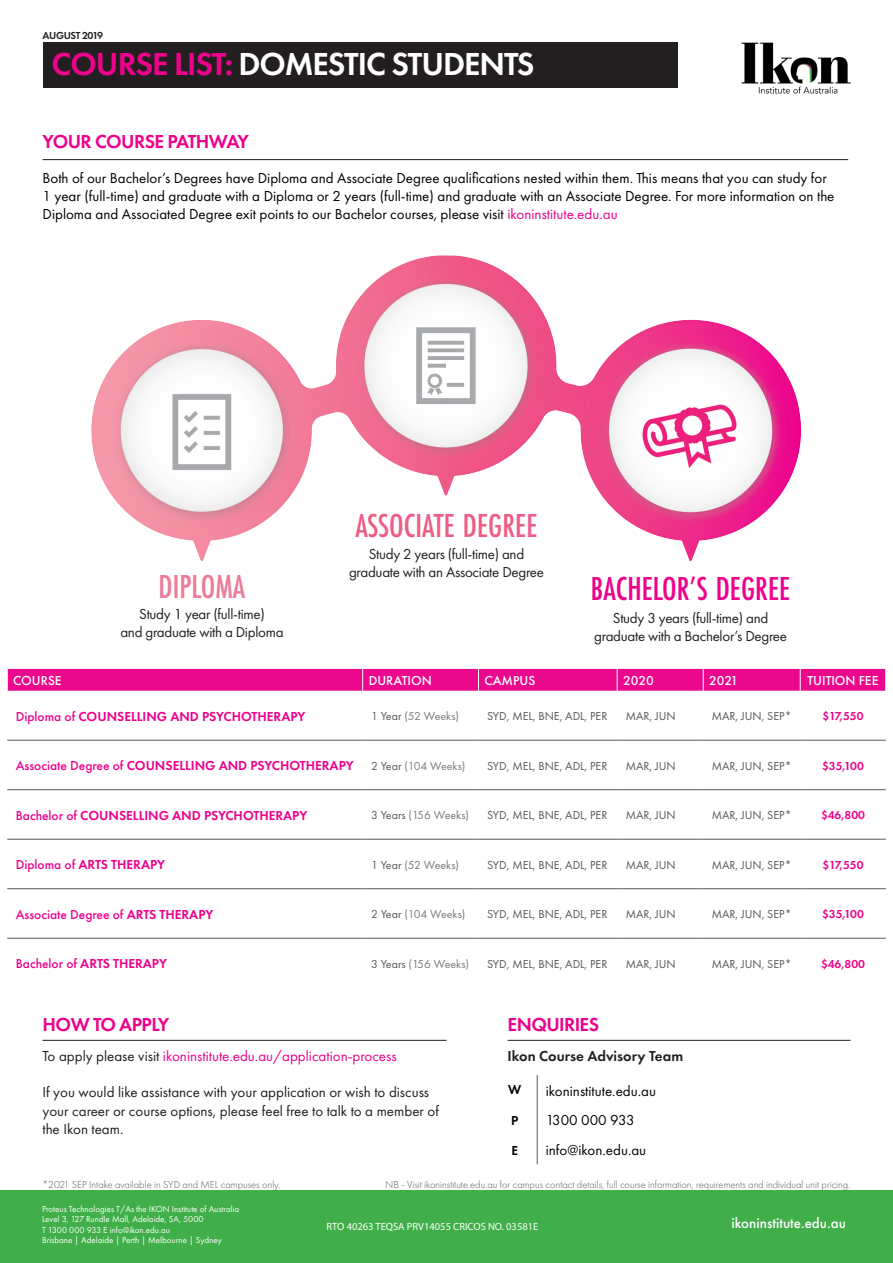
<style>
.page{position:relative;width:893px;height:1263px;background:#fff}
.page>*{position:absolute;margin:0;border:0;box-sizing:border-box;transform-origin:0 0}
.t1{font:500 34.5px "Futura PT Cond";color:#ed028c}
.t2{font:500 34.5px "Futura PT Cond";color:#ec5e88}
.t3{font:500 34.5px "Futura PT Cond";color:#ec7c98}
.t4{font:600 33px "Futura PT";letter-spacing:-.03em;color:#fff}
.t5{font:600 19.5px "Futura PT";letter-spacing:-.03em;color:#ed028c}
.t6{font:15px/18px "Futura PT";color:#000}
.t7{font:15px/18px "Futura PT";letter-spacing:-.02em;color:#231f20;text-align:center}
.t8{font:15px/18px "Futura PT";color:#231f20}
.t9{font:15px "Futura PT";color:#ed028c}
.t10{font:15px "Futura PT";color:#040503}
.t11{font:600 15px "Futura PT";color:#231f20}
.t12{font:500 15px "Futura PT";color:#fff}
.t13{font:600 13.5px "Futura PT";color:#ed028c}
.t14{font:500 13.5px "Futura PT";color:#fff}
.t15{font:500 13.5px "Futura PT";color:#ed028c}
.t16{font:600 13.5px "Futura PT";color:#040503}
.t17{font:12px "Futura PT";color:#57585a}
.t18{font:12px "Futura PT";color:#787a7d}
.t19{font:600 12px "Futura PT";color:#ed028c}
.t20{font:300 10.5px "Futura PT";color:#57585a}
.t21{font:10.5px "Myriad Pro";color:#fff}
.t22{font:600 10.5px "Futura PT";letter-spacing:-.04em;color:#231f20}
.t23{font:9px/10.5px "Futura PT";color:#fff}
.s1{color:#ed028c}
.s2{font-weight:500}
.s3{color:#57585a}
.s4{font-weight:600}
.s5{color:#231f20}
</style>
<div class="page">
<div style="left:43px;top:42px;width:634px;height:45px;background:#231f20"></div>
<img style="left:741px;top:42px;width:110px;height:52px">
<hr style="left:43px;top:159px;width:805px;height:1px;background:#231f20">
<div style="left:0;top:1191px;width:893px;height:72px;background:#40ae49"></div>
<img style="left:91px;top:255px;width:710px;height:306px">
<hr style="left:537px;top:1075px;width:1px;height:30px;background:#57585a">
<svg style="left:537px;top:1105px;width:1px;height:29px"></svg>
<hr style="left:537px;top:1134px;width:1px;height:30px;background:#57585a">
<hr style="left:508px;top:1040px;width:342px;height:1px;background:#231f20">
<hr style="left:43px;top:1040px;width:403px;height:1px;background:#231f20">
<svg style="left:7px;top:668px;width:879px;height:23px;background:#eb1793"></svg>
<hr style="left:800px;top:740px;width:86px;height:1px;background:#57585a">
<hr style="left:7px;top:789px;width:356px;height:1px;background:#57585a">
<hr style="left:363px;top:789px;width:115px;height:1px;background:#57585a">
<hr style="left:478px;top:789px;width:139px;height:1px;background:#57585a">
<hr style="left:617px;top:789px;width:86px;height:1px;background:#57585a">
<hr style="left:703px;top:789px;width:97px;height:1px;background:#57585a">
<hr style="left:800px;top:789px;width:86px;height:1px;background:#57585a">
<hr style="left:7px;top:839px;width:356px;height:1px;background:#57585a">
<hr style="left:363px;top:839px;width:115px;height:1px;background:#57585a">
<hr style="left:478px;top:839px;width:139px;height:1px;background:#57585a">
<hr style="left:617px;top:839px;width:86px;height:1px;background:#57585a">
<hr style="left:703px;top:839px;width:97px;height:1px;background:#57585a">
<hr style="left:800px;top:839px;width:86px;height:1px;background:#57585a">
<hr style="left:7px;top:888px;width:356px;height:1px;background:#57585a">
<hr style="left:800px;top:888px;width:86px;height:1px;background:#57585a">
<hr style="left:7px;top:938px;width:356px;height:1px;background:#57585a">
<hr style="left:363px;top:938px;width:115px;height:1px;background:#57585a">
<hr style="left:478px;top:938px;width:139px;height:1px;background:#57585a">
<hr style="left:617px;top:938px;width:86px;height:1px;background:#57585a">
<hr style="left:703px;top:938px;width:97px;height:1px;background:#57585a">
<hr style="left:800px;top:938px;width:86px;height:1px;background:#57585a">
<hr style="left:7px;top:740px;width:356px;height:1px;background:#57585a">
<hr style="left:363px;top:740px;width:115px;height:1px;background:#57585a">
<hr style="left:478px;top:740px;width:139px;height:1px;background:#57585a">
<hr style="left:617px;top:740px;width:86px;height:1px;background:#57585a">
<hr style="left:703px;top:740px;width:97px;height:1px;background:#57585a">
<hr style="left:363px;top:888px;width:115px;height:1px;background:#57585a">
<hr style="left:478px;top:888px;width:139px;height:1px;background:#57585a">
<hr style="left:617px;top:888px;width:86px;height:1px;background:#57585a">
<hr style="left:703px;top:888px;width:97px;height:1px;background:#57585a">
<p class="t22" style="left:43px;top:29px;width:62px">AUGUST 2019</p>
<p class="t4" style="left:52px;top:44px;width:484px"><span class="s1">COURSE LIST:</span> DOMESTIC STUDENTS</p>
<p class="t5" style="left:43px;top:129px;width:208px">YOUR COURSE PATHWAY</p>
<p class="t6" style="left:43px;top:169px;width:793px">Both of our Bachelor’s Degrees have Diploma and Associate Degree qualifications nested within them. This means that you can study for<br>1 year (full-time) and graduate with a Diploma or 2 years (full-time) and graduate with an Associate Degree. For more information on the<br>Diploma and Associated Degree exit points to our Bachelor courses, please visit <span class="s1">ikoninstitute.edu.au</span></p>
<p class="t3" style="left:159px;top:566px;width:88px">DIPLOMA</p>
<p class="t7" style="left:139px;top:605px;width:127px">Study 1 year (full-time)</p>
<p class="t7" style="left:120px;top:623px;width:165px">and graduate with a Diploma</p>
<p class="t2" style="left:356px;top:505px;width:183px">ASSOCIATE DEGREE</p>
<p class="t7" style="left:349px;top:545px;width:196px">Study 2 years (full-time) and graduate with an Associate Degree</p>
<p class="t1" style="left:591px;top:568px;width:201px">BACHELOR’S DEGREE</p>
<p class="t7" style="left:613px;top:608px;width:157px">Study 3 years (full-time) and</p>
<p class="t7" style="left:594px;top:626px;width:194px">graduate with a Bachelor’s Degree</p>
<p class="t14" style="left:13px;top:672px;width:50px">COURSE</p>
<p class="t14" style="left:369px;top:672px;width:65px">DURATION</p>
<p class="t14" style="left:484px;top:672px;width:52px">CAMPUS</p>
<p class="t14" style="left:623px;top:672px;width:32px">2020</p>
<p class="t14" style="left:709px;top:672px;width:30px">2021</p>
<p class="t14" style="left:807px;top:672px;width:72px">TUITION FEE</p>
<p class="t13" style="left:16px;top:708px;width:291px"><span class="s2">Diploma of</span> COUNSELLING AND PSYCHOTHERAPY</p>
<p class="t18" style="left:371px;top:709px;width:89px"><span class="s3">1 Year</span> (52 Weeks)</p>
<p class="t17" style="left:487px;top:709px;width:122px">SYD, MEL, BNE, ADL, PER</p>
<p class="t17" style="left:626px;top:709px;width:51px">MAR, JUN</p>
<p class="t17" style="left:712px;top:709px;width:81px">MAR, JUN, SEP*</p>
<p class="t19" style="left:822px;top:708px;width:43px">$17,550</p>
<p class="t13" style="left:16px;top:757px;width:340px"><span class="s2">Associate Degree of</span> COUNSELLING AND PSYCHOTHERAPY</p>
<p class="t18" style="left:371px;top:758px;width:96px"><span class="s3">2 Year</span> (104 Weeks)</p>
<p class="t17" style="left:487px;top:758px;width:122px">SYD, MEL, BNE, ADL, PER</p>
<p class="t17" style="left:626px;top:758px;width:51px">MAR, JUN</p>
<p class="t17" style="left:712px;top:758px;width:81px">MAR, JUN, SEP*</p>
<p class="t19" style="left:822px;top:758px;width:43px">$35,100</p>
<p class="t13" style="left:16px;top:807px;width:293px"><span class="s2">Bachelor of</span> COUNSELLING AND PSYCHOTHERAPY</p>
<p class="t18" style="left:371px;top:808px;width:99px"><span class="s3">3 Years</span> (156 Weeks)</p>
<p class="t17" style="left:487px;top:808px;width:122px">SYD, MEL, BNE, ADL, PER</p>
<p class="t17" style="left:626px;top:808px;width:51px">MAR, JUN</p>
<p class="t17" style="left:712px;top:808px;width:81px">MAR, JUN, SEP*</p>
<p class="t19" style="left:821px;top:807px;width:45px">$46,800</p>
<p class="t13" style="left:16px;top:856px;width:151px"><span class="s2">Diploma of</span> ARTS THERAPY</p>
<p class="t18" style="left:371px;top:857px;width:89px"><span class="s3">1 Year</span> (52 Weeks)</p>
<p class="t17" style="left:487px;top:857px;width:122px">SYD, MEL, BNE, ADL, PER</p>
<p class="t17" style="left:626px;top:857px;width:51px">MAR, JUN</p>
<p class="t17" style="left:712px;top:857px;width:81px">MAR, JUN, SEP*</p>
<p class="t19" style="left:822px;top:857px;width:43px">$17,550</p>
<p class="t15" style="left:16px;top:906px;width:199px">Associate Degree of <span class="s4">ARTS THERAPY</span></p>
<p class="t18" style="left:371px;top:907px;width:96px"><span class="s3">2 Year</span> (104 Weeks)</p>
<p class="t17" style="left:487px;top:907px;width:122px">SYD, MEL, BNE, ADL, PER</p>
<p class="t17" style="left:626px;top:907px;width:51px">MAR, JUN</p>
<p class="t17" style="left:712px;top:907px;width:81px">MAR, JUN, SEP*</p>
<p class="t19" style="left:822px;top:906px;width:43px">$35,100</p>
<p class="t13" style="left:16px;top:955px;width:153px"><span class="s2">Bachelor of</span> ARTS THERAPY</p>
<p class="t18" style="left:371px;top:956px;width:99px"><span class="s3">3 Years</span> (156 Weeks)</p>
<p class="t17" style="left:487px;top:956px;width:122px">SYD, MEL, BNE, ADL, PER</p>
<p class="t17" style="left:626px;top:956px;width:51px">MAR, JUN</p>
<p class="t17" style="left:712px;top:956px;width:81px">MAR, JUN, SEP*</p>
<p class="t19" style="left:821px;top:956px;width:45px">$46,800</p>
<p class="t5" style="left:43px;top:1012px;width:128px">HOW TO APPLY</p>
<p class="t5" style="left:508px;top:1012px;width:93px">ENQUIRIES</p>
<p class="t9" style="left:43px;top:1047px;width:356px"><span class="s5">To apply please visit</span> ikoninstitute.edu.au/application-process</p>
<p class="t8" style="left:43px;top:1083px;width:398px">If you would like assistance with your application or wish to discuss your career or course options, please feel free to talk to a member of the Ikon team.</p>
<p class="t11" style="left:508px;top:1047px;width:177px">Ikon Course Advisory Team</p>
<p class="t16" style="left:508px;top:1081px;width:15px">W</p>
<p class="t10" style="left:546px;top:1082px;width:112px">ikoninstitute.edu.au</p>
<p class="t16" style="left:511px;top:1112px;width:9px">P</p>
<p class="t10" style="left:546px;top:1111px;width:90px">1300 000 933</p>
<p class="t16" style="left:511px;top:1141px;width:8px">E</p>
<p class="t10" style="left:546px;top:1141px;width:102px">info@ikon.edu.au</p>
<p class="t20" style="left:43px;top:1178px;width:240px">*2021 SEP Intake available in SYD and MEL campuses only.</p>
<p class="t20" style="left:385px;top:1178px;width:467px">NB - Visit ikoninstitute.edu.au for campus contact details, full course information, requirements and individual unit pricing.</p>
<p class="t23" style="left:42px;top:1203px;width:199px">Proteus Technologies T/As the IKON Institute of Australia<br>Level 3, 127 Rundle Mall, Adelaide, SA, 5000</p>
<p class="t23" style="left:42px;top:1224px;width:130px">T 1300 000 933 E info@ikon.edu.au</p>
<p class="t23" style="left:42px;top:1235px;width:181px">Brisbane | Adelaide | Perth | Melbourne | Sydney</p>
<p class="t21" style="left:327px;top:1220px;width:213px">RTO 40263 TEQSA PRV14055 CRICOS NO. 03581E</p>
<p class="t12" style="left:731px;top:1214px;width:116px">ikoninstitute.edu.au</p>
</div>
